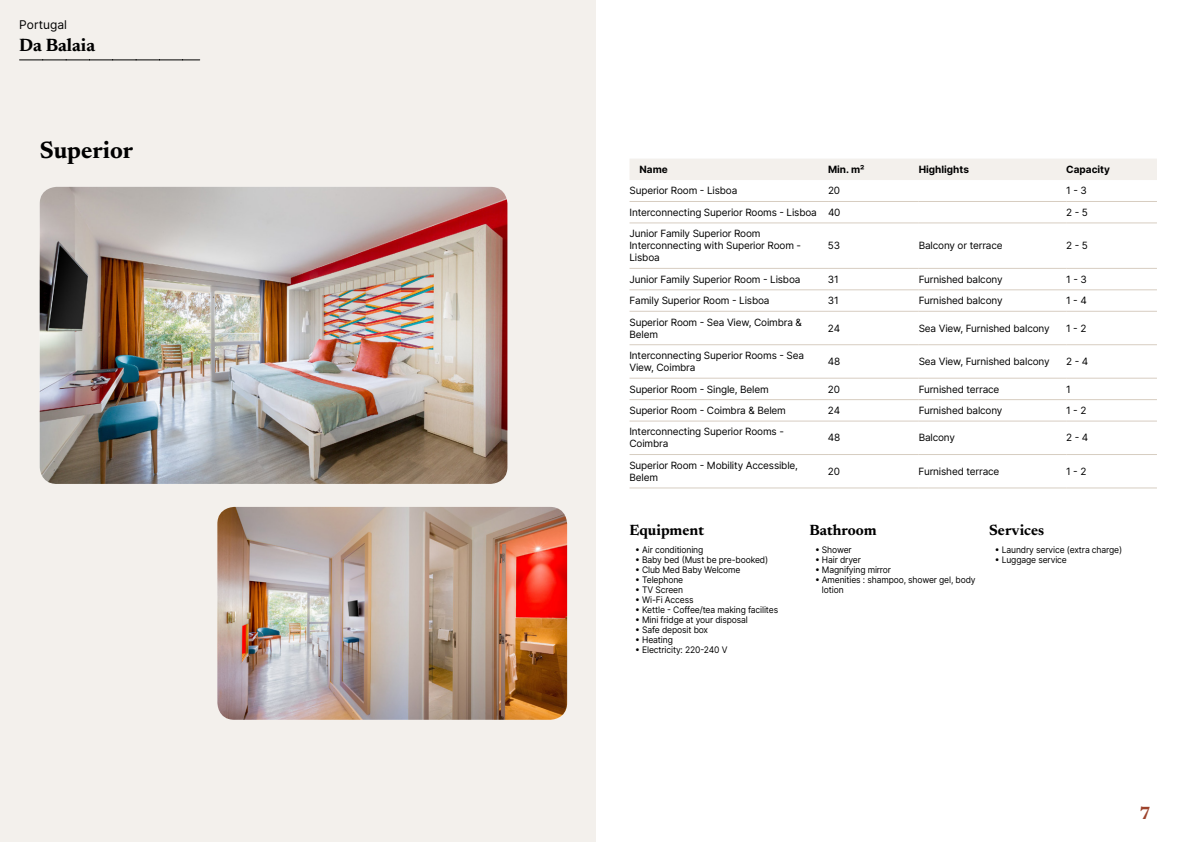
<style>
.page{position:relative;width:1191px;height:842px;background:#fff}
.page>*{position:absolute;margin:0;border:0;box-sizing:border-box;transform-origin:0 0}
.t1{font:700 24px "Newsreader 24 pt";color:#000}
.t2{font:700 18px "Newsreader 24 pt";color:#000}
.t3{font:700 18px "Newsreader 24 pt";color:#9d432c}
.t4{font:700 15px "Newsreader 24 pt";color:#000}
.t5{font:12px "Inter";color:#000}
.t6{font:10px/12px "Inter";letter-spacing:-.015em;color:#000}
.t7{font:700 10px "Inter";color:#000}
.t8{font:9px/10px "Inter";letter-spacing:-.015em;color:#000;scale:.95 1}
</style>
<div class="page">
<div style="left:0;top:0;width:595px;height:842px;background:#f3f0ec"></div>
<img style="left:40px;top:187px;width:467px;height:297px">
<img style="left:217px;top:507px;width:350px;height:213px">
<svg style="left:20px;top:60px;width:180px;height:1px"></svg>
<div style="left:630px;top:159px;width:527px;height:21px;background:#f3f0ec"></div>
<hr style="left:629px;top:201px;width:199px;height:1px;background:#d7cdc1">
<hr style="left:828px;top:201px;width:90px;height:1px;background:#d7cdc1">
<hr style="left:918px;top:201px;width:148px;height:1px;background:#d7cdc1">
<hr style="left:1066px;top:201px;width:91px;height:1px;background:#d7cdc1">
<hr style="left:629px;top:222px;width:199px;height:1px;background:#d7cdc1">
<hr style="left:828px;top:222px;width:90px;height:1px;background:#d7cdc1">
<hr style="left:918px;top:222px;width:148px;height:1px;background:#d7cdc1">
<hr style="left:1066px;top:222px;width:91px;height:1px;background:#d7cdc1">
<hr style="left:629px;top:268px;width:199px;height:1px;background:#d7cdc1">
<hr style="left:828px;top:268px;width:90px;height:1px;background:#d7cdc1">
<hr style="left:918px;top:268px;width:148px;height:1px;background:#d7cdc1">
<hr style="left:1066px;top:268px;width:91px;height:1px;background:#d7cdc1">
<hr style="left:629px;top:289px;width:199px;height:1px;background:#d7cdc1">
<hr style="left:828px;top:289px;width:90px;height:1px;background:#d7cdc1">
<hr style="left:918px;top:289px;width:148px;height:1px;background:#d7cdc1">
<hr style="left:1066px;top:289px;width:91px;height:1px;background:#d7cdc1">
<hr style="left:629px;top:311px;width:199px;height:1px;background:#d7cdc1">
<hr style="left:828px;top:311px;width:90px;height:1px;background:#d7cdc1">
<hr style="left:918px;top:311px;width:148px;height:1px;background:#d7cdc1">
<hr style="left:1066px;top:311px;width:91px;height:1px;background:#d7cdc1">
<hr style="left:629px;top:344px;width:199px;height:1px;background:#d7cdc1">
<hr style="left:828px;top:344px;width:90px;height:1px;background:#d7cdc1">
<hr style="left:918px;top:344px;width:148px;height:1px;background:#d7cdc1">
<hr style="left:1066px;top:344px;width:91px;height:1px;background:#d7cdc1">
<hr style="left:629px;top:378px;width:199px;height:1px;background:#d7cdc1">
<hr style="left:828px;top:378px;width:90px;height:1px;background:#d7cdc1">
<hr style="left:918px;top:378px;width:148px;height:1px;background:#d7cdc1">
<hr style="left:1066px;top:378px;width:91px;height:1px;background:#d7cdc1">
<hr style="left:629px;top:399px;width:199px;height:1px;background:#d7cdc1">
<hr style="left:828px;top:399px;width:90px;height:1px;background:#d7cdc1">
<hr style="left:918px;top:399px;width:148px;height:1px;background:#d7cdc1">
<hr style="left:1066px;top:399px;width:91px;height:1px;background:#d7cdc1">
<hr style="left:629px;top:421px;width:199px;height:1px;background:#d7cdc1">
<hr style="left:828px;top:421px;width:90px;height:1px;background:#d7cdc1">
<hr style="left:918px;top:421px;width:148px;height:1px;background:#d7cdc1">
<hr style="left:1066px;top:421px;width:91px;height:1px;background:#d7cdc1">
<hr style="left:629px;top:454px;width:199px;height:1px;background:#d7cdc1">
<hr style="left:828px;top:454px;width:90px;height:1px;background:#d7cdc1">
<hr style="left:918px;top:454px;width:148px;height:1px;background:#d7cdc1">
<hr style="left:1066px;top:454px;width:91px;height:1px;background:#d7cdc1">
<hr style="left:629px;top:487px;width:199px;height:1px;background:#d7cdc1">
<hr style="left:828px;top:487px;width:90px;height:1px;background:#d7cdc1">
<hr style="left:918px;top:487px;width:148px;height:1px;background:#d7cdc1">
<hr style="left:1066px;top:487px;width:91px;height:1px;background:#d7cdc1">
<p class="t5" style="left:19px;top:15px;width:49px">Portugal</p>
<h2 class="t2" style="left:19px;top:32px;width:77px">Da Balaia</h2>
<h1 class="t1" style="left:40px;top:133px;width:95px">Superior</h1>
<p class="t7" style="left:639px;top:162px;width:30px">Name</p>
<p class="t7" style="left:828px;top:162px;width:38px">Min. m²</p>
<p class="t7" style="left:918px;top:162px;width:52px">Highlights</p>
<p class="t7" style="left:1066px;top:162px;width:45px">Capacity</p>
<p class="t6" style="left:629px;top:185px;width:109px">Superior Room - Lisboa</p>
<p class="t6" style="left:828px;top:185px;width:14px">20</p>
<p class="t6" style="left:1066px;top:185px;width:22px">1 - 3</p>
<p class="t6" style="left:629px;top:206px;width:212px">Interconnecting Superior Rooms - Lisboa 40</p>
<p class="t6" style="left:1066px;top:206px;width:23px">2 - 5</p>
<p class="t6" style="left:629px;top:227px;width:173px">Junior Family Superior Room<br>Interconnecting with Superior Room -<br>Lisboa</p>
<p class="t6" style="left:828px;top:239px;width:14px">53</p>
<p class="t6" style="left:918px;top:239px;width:85px">Balcony or terrace</p>
<p class="t6" style="left:1066px;top:239px;width:23px">2 - 5</p>
<p class="t6" style="left:629px;top:273px;width:172px">Junior Family Superior Room - Lisboa</p>
<p class="t6" style="left:828px;top:273px;width:12px">31</p>
<p class="t6" style="left:918px;top:273px;width:85px">Furnished balcony</p>
<p class="t6" style="left:1066px;top:273px;width:22px">1 - 3</p>
<p class="t6" style="left:629px;top:294px;width:142px">Family Superior Room - Lisboa</p>
<p class="t6" style="left:828px;top:294px;width:12px">31</p>
<p class="t6" style="left:918px;top:294px;width:85px">Furnished balcony</p>
<p class="t6" style="left:1066px;top:294px;width:22px">1 - 4</p>
<p class="t6" style="left:629px;top:316px;width:174px">Superior Room - Sea View, Coimbra &amp;<br>Belem</p>
<p class="t6" style="left:828px;top:322px;width:14px">24</p>
<p class="t6" style="left:918px;top:322px;width:132px">Sea View, Furnished balcony</p>
<p class="t6" style="left:1066px;top:322px;width:22px">1 - 2</p>
<p class="t6" style="left:629px;top:349px;width:176px">Interconnecting Superior Rooms - Sea<br>View, Coimbra</p>
<p class="t6" style="left:828px;top:355px;width:14px">48</p>
<p class="t6" style="left:918px;top:355px;width:132px">Sea View, Furnished balcony</p>
<p class="t6" style="left:1066px;top:355px;width:24px">2 - 4</p>
<p class="t6" style="left:629px;top:383px;width:141px">Superior Room - Single, Belem</p>
<p class="t6" style="left:828px;top:383px;width:14px">20</p>
<p class="t6" style="left:918px;top:383px;width:82px">Furnished terrace</p>
<p class="t6" style="left:1066px;top:383px;width:6px">1</p>
<p class="t6" style="left:629px;top:404px;width:158px">Superior Room - Coimbra &amp; Belem</p>
<p class="t6" style="left:828px;top:404px;width:14px">24</p>
<p class="t6" style="left:918px;top:404px;width:85px">Furnished balcony</p>
<p class="t6" style="left:1066px;top:404px;width:22px">1 - 2</p>
<p class="t6" style="left:629px;top:426px;width:156px">Interconnecting Superior Rooms -<br>Coimbra</p>
<p class="t6" style="left:828px;top:432px;width:14px">48</p>
<p class="t6" style="left:918px;top:432px;width:38px">Balcony</p>
<p class="t6" style="left:1066px;top:432px;width:24px">2 - 4</p>
<p class="t6" style="left:629px;top:459px;width:170px">Superior Room - Mobility Accessible,<br>Belem</p>
<p class="t6" style="left:828px;top:465px;width:14px">20</p>
<p class="t6" style="left:918px;top:465px;width:82px">Furnished terrace</p>
<p class="t6" style="left:1066px;top:465px;width:22px">1 - 2</p>
<h3 class="t4" style="left:629px;top:519px;width:76px">Equipment</h3>
<p class="t8" style="left:635px;top:545px;width:73px">• Air conditioning</p>
<p class="t8" style="left:635px;top:555px;width:141px">• Baby bed (Must be pre-booked)</p>
<p class="t8" style="left:635px;top:565px;width:112px">• Club Med Baby Welcome</p>
<p class="t8" style="left:635px;top:575px;width:52px">• Telephone</p>
<p class="t8" style="left:635px;top:585px;width:52px">• TV Screen</p>
<p class="t8" style="left:635px;top:595px;width:63px">• Wi-Fi Access</p>
<p class="t8" style="left:635px;top:605px;width:152px">• Kettle - Coffee/tea making facilites</p>
<p class="t8" style="left:635px;top:615px;width:120px">• Mini fridge at your disposal</p>
<p class="t8" style="left:635px;top:625px;width:78px">• Safe deposit box</p>
<p class="t8" style="left:635px;top:635px;width:41px">• Heating</p>
<p class="t8" style="left:635px;top:645px;width:99px">• Electricity: 220-240 V</p>
<h3 class="t4" style="left:809px;top:519px;width:69px">Bathroom</h3>
<p class="t8" style="left:815px;top:545px;width:40px">• Shower</p>
<p class="t8" style="left:815px;top:555px;width:50px">• Hair dryer</p>
<p class="t8" style="left:815px;top:565px;width:82px">• Magnifying mirror</p>
<p class="t8" style="left:822px;top:575px;width:163px;text-indent:-7px">• Amenities : shampoo, shower gel, body lotion</p>
<h3 class="t4" style="left:989px;top:519px;width:57px">Services</h3>
<p class="t8" style="left:994px;top:545px;width:136px">• Laundry service (extra charge)</p>
<p class="t8" style="left:994px;top:555px;width:77px">• Luggage service</p>
<h2 class="t3" style="left:1139px;top:800px;width:13px">7</h2>
</div>
